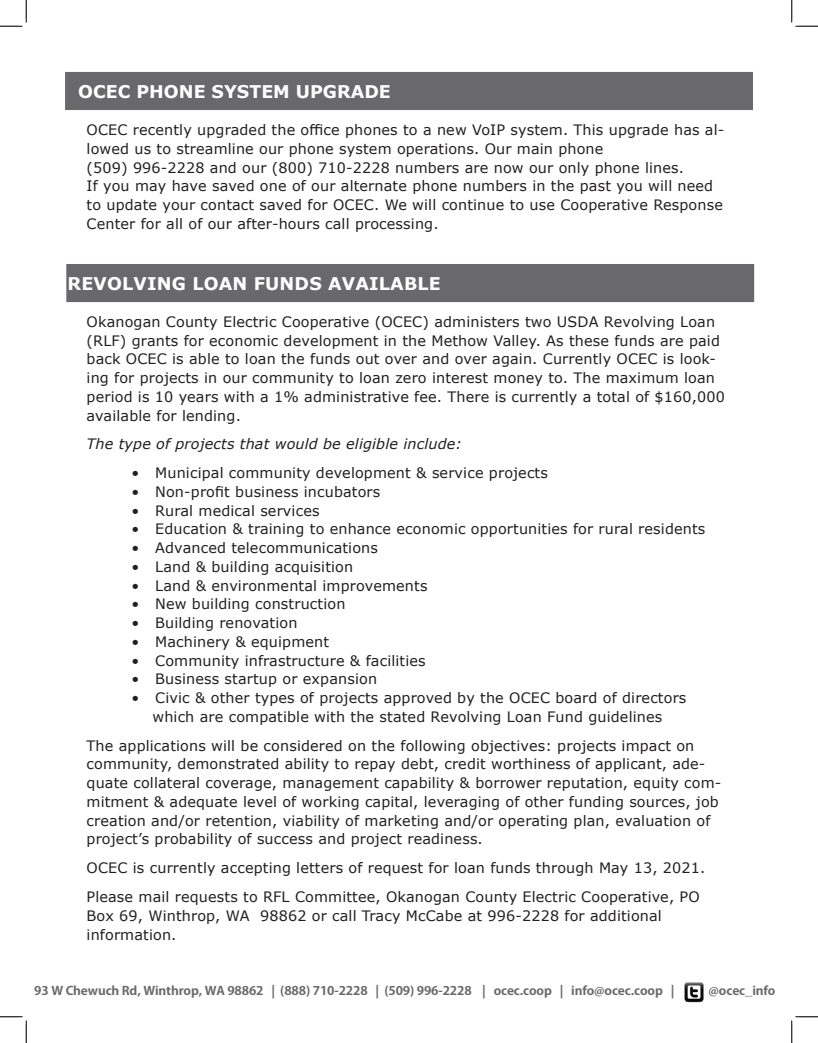
<style>
.page{position:relative;width:818px;height:1043px;background:#fff}
.page>*{position:absolute;margin:0;border:0;box-sizing:border-box;transform-origin:0 0}
.t1{font:700 17.5px "Verdana";letter-spacing:.01em;color:#fff}
.t2{font:14.38px/18.8px "Verdana";letter-spacing:.01em;color:#231f20}
.t3{font:italic 14.38px "Verdana";letter-spacing:.01em;color:#231f20}
.t4{font:700 11.88px "Koz Go Pro";letter-spacing:-.01em;color:#69696c;scale:1.08 1}
</style>
<div class="page">
<div style="left:66px;top:73px;width:686px;height:36px;background:#69696c"></div>
<div style="left:65px;top:72px;width:687px;height:38px;border:1px solid #69696c"></div>
<img style="left:684px;top:982px;width:20px;height:21px">
<div style="left:67px;top:264px;width:686px;height:37px;background:#69696c"></div>
<div style="left:66px;top:264px;width:688px;height:38px;border:1px solid #69696c"></div>
<svg style="left:0;top:0;width:27px;height:27px"></svg>
<svg style="left:0;top:1016px;width:27px;height:26px"></svg>
<svg style="left:791px;top:0;width:27px;height:27px"></svg>
<svg style="left:791px;top:1016px;width:27px;height:26px"></svg>
<p class="t1" style="left:78px;top:79px;width:314px">OCEC PHONE SYSTEM UPGRADE</p>
<p class="t2" style="left:87px;top:120px;width:639px">OCEC recently upgraded the office phones to a new VoIP system. This upgrade has al&shy;lowed us to streamline our phone system operations. Our main phone</p>
<p class="t2" style="left:87px;top:158px;width:599px">(509) 996-2228 and our (800) 710-2228 numbers are now our only phone lines.</p>
<p class="t2" style="left:87px;top:177px;width:637px">If you may have saved one of our alternate phone numbers in the past you will need to update your contact saved for OCEC. We will continue to use Cooperative Response<br>Center for all of our after-hours call processing.</p>
<p class="t1" style="left:68px;top:271px;width:375px">REVOLVING LOAN FUNDS AVAILABLE</p>
<p class="t2" style="left:87px;top:312px;width:639px">Okanogan County Electric Cooperative (OCEC) administers two USDA Revolving Loan (RLF) grants for economic development in the Methow Valley. As these funds are paid back OCEC is able to loan the funds out over and over again. Currently OCEC is look&shy;ing for projects in our community to loan zero interest money to. The maximum loan period is 10 years with a 1% administrative fee. There is currently a total of $160,000 available for lending.</p>
<p class="t3" style="left:87px;top:434px;width:377px">The type of projects that would be eligible include:</p>
<p class="t2" style="left:132px;top:463px;width:418px">• Municipal community development &amp; service projects</p>
<p class="t2" style="left:132px;top:482px;width:250px">• Non-profit business incubators</p>
<p class="t2" style="left:132px;top:501px;width:189px">• Rural medical services</p>
<p class="t2" style="left:132px;top:519px;width:575px">• Education &amp; training to enhance economic opportunities for rural residents</p>
<p class="t2" style="left:132px;top:538px;width:248px">• Advanced telecommunications</p>
<p class="t2" style="left:132px;top:557px;width:223px">• Land &amp; building acquisition</p>
<p class="t2" style="left:132px;top:576px;width:297px">• Land &amp; environmental improvements</p>
<p class="t2" style="left:132px;top:594px;width:215px">• New building construction</p>
<p class="t2" style="left:132px;top:613px;width:167px">• Building renovation</p>
<p class="t2" style="left:132px;top:632px;width:199px">• Machinery &amp; equipment</p>
<p class="t2" style="left:132px;top:651px;width:295px">• Community infrastructure &amp; facilities</p>
<p class="t2" style="left:132px;top:669px;width:247px">• Business startup or expansion</p>
<p class="t2" style="left:132px;top:688px;width:556px;text-align:center">• Civic &amp; other types of projects approved by the OCEC board of directors which are compatible with the stated Revolving Loan Fund guidelines</p>
<p class="t2" style="left:87px;top:736px;width:636px">The applications will be considered on the following objectives: projects impact on community, demonstrated ability to repay debt, credit worthiness of applicant, ade&shy;quate collateral coverage, management capability &amp; borrower reputation, equity com&shy;mitment &amp; adequate level of working capital, leveraging of other funding sources, job creation and/or retention, viability of marketing and/or operating plan, evaluation of project’s probability of success and project readiness.</p>
<p class="t2" style="left:87px;top:858px;width:620px">OCEC is currently accepting letters of request for loan funds through May 13, 2021.</p>
<p class="t2" style="left:87px;top:887px;width:614px">Please mail requests to RFL Committee, Okanogan County Electric Cooperative, PO<br>Box 69, Winthrop, WA 98862 or call Tracy McCabe at 996-2228 for additional</p>
<p class="t2" style="left:87px;top:924px;width:91px">information.</p>
<p class="t4" style="left:34px;top:983px;width:594px">93 W Chewuch Rd, Winthrop, WA 98862 | (888) 710-2228 | (509) 996-2228 | ocec.coop | info@ocec.coop |</p>
<p class="t4" style="left:708px;top:983px;width:63px">@ocec_info</p>
</div>
